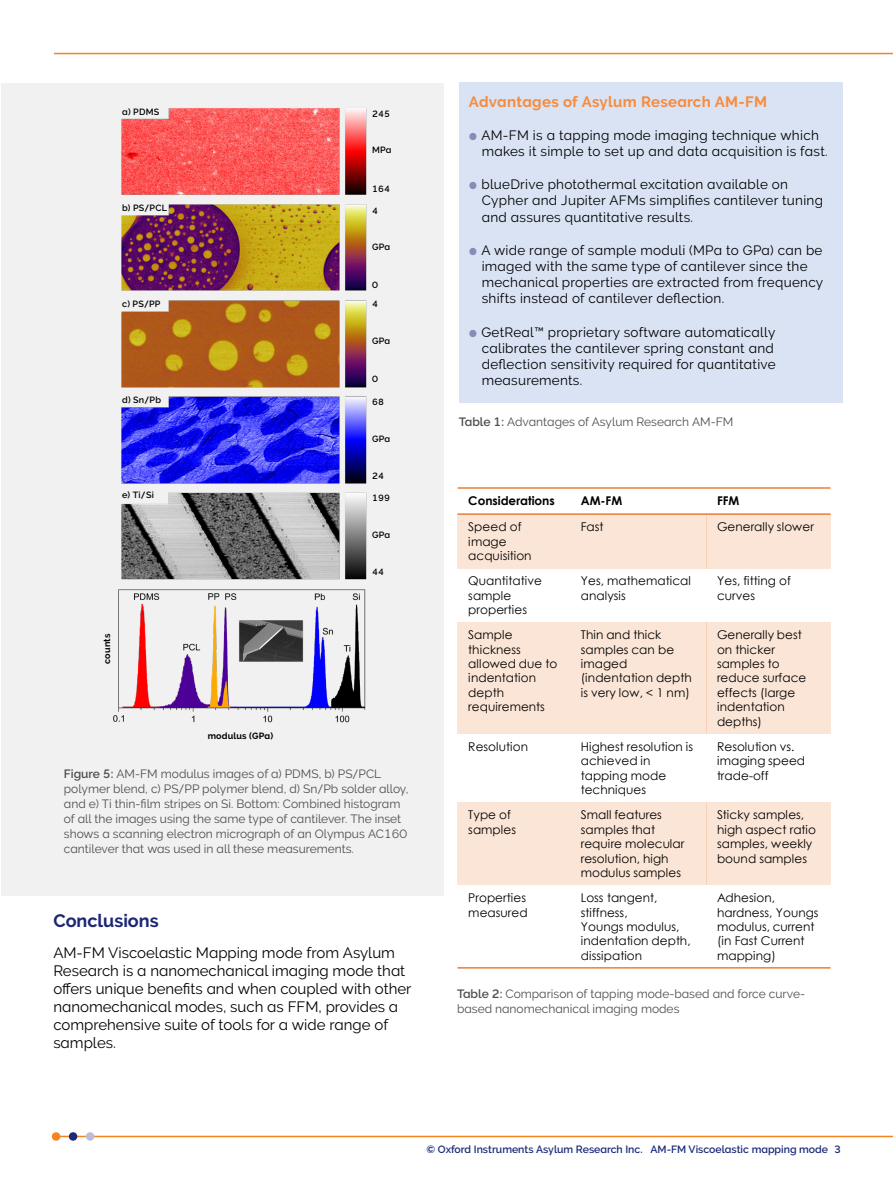
<style>
.page{position:relative;width:893px;height:1191px;background:#fff}
.page>*{position:absolute;margin:0;border:0;box-sizing:border-box;transform-origin:0 0}
.t1{font:18px "Oxford Raleway Bold";color:#1c2674}
.t2{font:15px/18px "Oxford Raleway Regular";color:#000}
.t3{font:15px "Oxford Raleway Bold";letter-spacing:.02em;color:#f68b3d}
.t4{font:13.5px/16.2px "Oxford Raleway Regular";letter-spacing:.02em;color:#000}
.t5{font:12px/14.4px "Century Gothic";color:#000}
.t6{font:12px/15px "Oxford Raleway Regular";color:#4d4d4f}
.t7{font:700 12px "Century Gothic";color:#000}
.t8{font:700 10.5px "Oxford Raleway Semi";color:#1b2b79}
.t9{font:700 9px/18.9px "Oxford Raleway Semi";letter-spacing:.02em;color:#000}
.t10{font:9px "Oxford Raleway Bold";letter-spacing:.02em;color:#000}
.s1{font-family:"Oxford Raleway Semi";font-weight:700}
.s2{color:#8b89b7}
</style>
<div class="page">
<hr style="left:56px;top:1135px;width:837px;height:2px;background:#f5841f">
<div style="left:52px;top:1132px;width:8px;height:8px;background:#f5841f;border-radius:50%"></div>
<div style="left:69px;top:1132px;width:8px;height:8px;background:#1b2b79;border-radius:50%"></div>
<div style="left:86px;top:1132px;width:8px;height:8px;background:#bdbdd9;border-radius:50%"></div>
<hr style="left:54px;top:53px;width:839px;height:1px;background:#f5841f">
<div style="left:1px;top:83px;width:442px;height:812px;background:#f1f1f2"></div>
<img style="left:113px;top:108px;width:254px;height:615px">
<div style="left:459px;top:82px;width:384px;height:321px;background:#dae3f4"></div>
<div style="left:457px;top:514px;width:113px;height:54px;background:#fbe5d6"></div>
<div style="left:570px;top:514px;width:136px;height:54px;background:#fbe5d6"></div>
<div style="left:706px;top:514px;width:125px;height:54px;background:#fbe5d6"></div>
<div style="left:457px;top:622px;width:113px;height:112px;background:#fbe5d6"></div>
<div style="left:570px;top:622px;width:136px;height:111px;background:#fbe5d6"></div>
<div style="left:706px;top:622px;width:125px;height:111px;background:#fbe5d6"></div>
<div style="left:457px;top:802px;width:113px;height:83px;background:#fbe5d6"></div>
<div style="left:570px;top:802px;width:136px;height:83px;background:#fbe5d6"></div>
<div style="left:706px;top:802px;width:125px;height:83px;background:#fbe5d6"></div>
<hr style="left:457px;top:513px;width:374px;height:2px;background:#ed7d31">
<hr style="left:457px;top:487px;width:374px;height:2px;background:#ed7d31">
<hr style="left:457px;top:967px;width:374px;height:1px;background:#ed7d31">
<p class="t9" style="left:122px;top:103px;width:39px">a) PDMS</p>
<p class="t9" style="left:372px;top:104px;width:20px">245</p>
<p class="t9" style="left:372px;top:141px;width:21px">MPa</p>
<p class="t9" style="left:372px;top:179px;width:20px">164</p>
<p class="t9" style="left:372px;top:201px;width:7px">4</p>
<p class="t9" style="left:372px;top:238px;width:20px">GPa</p>
<p class="t9" style="left:372px;top:276px;width:7px">0<br>4</p>
<p class="t9" style="left:372px;top:331px;width:20px">GPa</p>
<p class="t9" style="left:372px;top:369px;width:7px">0</p>
<p class="t9" style="left:372px;top:392px;width:13px">68</p>
<p class="t9" style="left:372px;top:429px;width:20px">GPa</p>
<p class="t9" style="left:372px;top:466px;width:13px">24</p>
<p class="t9" style="left:372px;top:489px;width:20px">199</p>
<p class="t9" style="left:372px;top:525px;width:20px">GPa</p>
<p class="t9" style="left:372px;top:562px;width:13px">44</p>
<p class="t9" style="left:122px;top:199px;width:46px">b) PS/PCL</p>
<p class="t9" style="left:122px;top:295px;width:40px">c) PS/PP</p>
<p class="t9" style="left:122px;top:390px;width:40px">d) Sn/Pb</p>
<p class="t9" style="left:122px;top:486px;width:33px">e) Ti/Si</p>
<p class="t10" style="left:102px;top:664px;width:32px;rotate:-90deg">counts</p>
<p class="t10" style="left:208px;top:730px;width:67px">modulus (GPa)</p>
<p class="t6" style="left:64px;top:766px;width:346px"><span class="s1">Figure 5:</span> AM-FM modulus images of a) PDMS, b) PS/PCL polymer blend, c) PS/PP polymer blend, d) Sn/Pb solder alloy, and e) Ti thin-film stripes on Si. Bottom: Combined histogram of all the images using the same type of cantilever. The inset shows a scanning electron micrograph of an Olympus AC160 cantilever that was used in all these measurements.</p>
<h1 class="t1" style="left:53px;top:910px;width:107px">Conclusions</h1>
<p class="t2" style="left:53px;top:943px;width:360px">AM-FM Viscoelastic Mapping mode from Asylum Research is a nanomechanical imaging mode that offers unique benefits and when coupled with other nanomechanical modes, such as FFM, provides a comprehensive suite of tools for a wide range of samples.</p>
<p class="t3" style="left:469px;top:93px;width:300px">Advantages of Asylum Research AM-FM</p>
<p class="t4" style="left:482px;top:127px;width:347px;text-indent:-13px"><span class="s2">•</span> AM-FM is a tapping mode imaging technique which makes it simple to set up and data acquisition is fast.</p>
<p class="t4" style="left:482px;top:176px;width:343px;text-indent:-13px"><span class="s2">•</span> blueDrive photothermal excitation available on<br>Cypher and Jupiter AFMs simplifies cantilever tuning and assures quantitative results.</p>
<p class="t4" style="left:482px;top:242px;width:343px;text-indent:-13px"><span class="s2">•</span> A wide range of sample moduli (MPa to GPa) can be imaged with the same type of cantilever since the mechanical properties are extracted from frequency shifts instead of cantilever deflection.</p>
<p class="t4" style="left:482px;top:324px;width:295px;text-indent:-13px"><span class="s2">•</span> GetReal™ proprietary software automatically calibrates the cantilever spring constant and deflection sensitivity required for quantitative measurements.</p>
<p class="t6" style="left:459px;top:414px;width:276px"><span class="s1">Table 1:</span> Advantages of Asylum Research AM-FM</p>
<p class="t7" style="left:468px;top:492px;width:88px">Considerations</p>
<p class="t7" style="left:581px;top:492px;width:43px">AM-FM</p>
<p class="t7" style="left:717px;top:492px;width:24px">FFM</p>
<p class="t5" style="left:468px;top:519px;width:65px">Speed of image acquisition</p>
<p class="t5" style="left:581px;top:519px;width:24px">Fast</p>
<p class="t5" style="left:717px;top:519px;width:99px">Generally slower</p>
<p class="t5" style="left:468px;top:573px;width:75px">Quantitative sample properties</p>
<p class="t5" style="left:581px;top:573px;width:112px">Yes, mathematical analysis</p>
<p class="t5" style="left:717px;top:573px;width:75px">Yes, fitting of curves</p>
<p class="t5" style="left:468px;top:627px;width:91px">Sample thickness allowed due to indentation depth requirements</p>
<p class="t5" style="left:581px;top:627px;width:113px">Thin and thick samples can be imaged (indentation depth is very low, &lt; 1 nm)</p>
<p class="t5" style="left:717px;top:627px;width:91px">Generally best on thicker samples to reduce surface effects (large indentation depths)</p>
<p class="t5" style="left:468px;top:739px;width:61px">Resolution</p>
<p class="t5" style="left:581px;top:739px;width:114px">Highest resolution is achieved in tapping mode techniques</p>
<p class="t5" style="left:717px;top:739px;width:90px">Resolution vs. imaging speed trade-off</p>
<p class="t5" style="left:468px;top:807px;width:49px">Type of samples</p>
<p class="t5" style="left:581px;top:807px;width:105px">Small features samples that require molecular resolution, high modulus samples</p>
<p class="t5" style="left:717px;top:807px;width:101px">Sticky samples, high aspect ratio samples, weekly bound samples</p>
<p class="t5" style="left:468px;top:890px;width:61px">Properties measured</p>
<p class="t5" style="left:581px;top:890px;width:111px">Loss tangent, stiffness,<br>Youngs modulus, indentation depth, dissipation</p>
<p class="t5" style="left:717px;top:890px;width:103px">Adhesion, hardness, Youngs modulus, current (in Fast Current mapping)</p>
<p class="t6" style="left:457px;top:986px;width:350px"><span class="s1">Table 2:</span> Comparison of tapping mode-based and force curve&shy;based nanomechanical imaging modes</p>
<p class="t8" style="left:426px;top:1143px;width:416px">© Oxford Instruments Asylum Research Inc. AM-FM Viscoelastic mapping mode 3</p>
</div>
